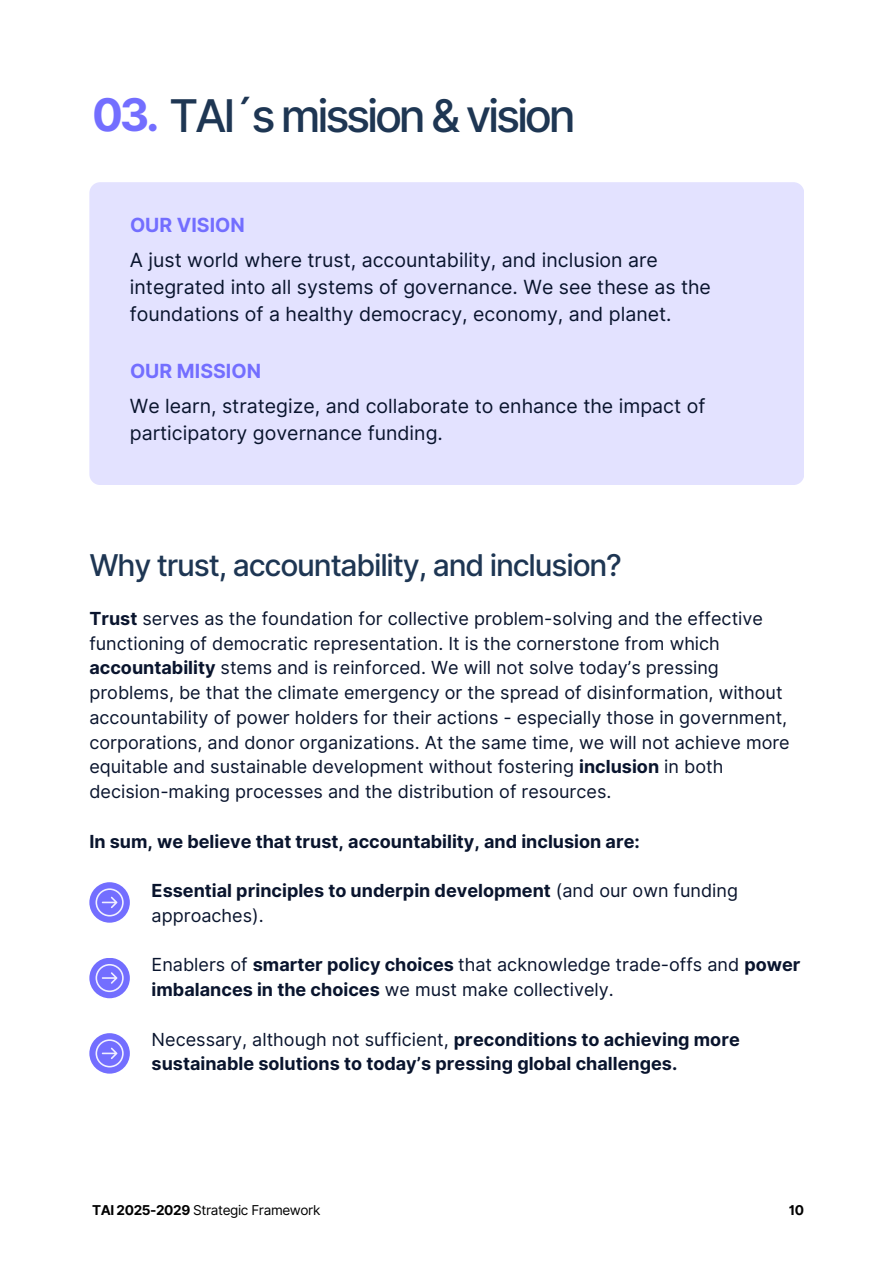
<style>
.page{position:relative;width:894px;height:1264px;background:#fff}
.page>*{position:absolute;margin:0;border:0;box-sizing:border-box;transform-origin:0 0}
.t1{font:500 45px "Inter";letter-spacing:-.07em;color:#1e3653}
.t2{font:500 30px "Inter";letter-spacing:-.04em;color:#1e3653}
.t3{font:19.5px/27px "Inter";color:#09142d}
.t4{font:700 19.5px "Inter";color:#736eff}
.t5{font:18px/24.8px "Inter";color:#09142d}
.t6{font:700 18px/24.8px "Inter";color:#09142d}
.t7{font:13.5px "Inter";letter-spacing:-.03em;color:#000}
.t8{font:700 13.5px "Inter";color:#000}
.s1{font-weight:700;color:#736eff}
.s2{font-weight:700}
.s3{font-weight:400}
</style>
<div class="page">
<div style="left:89px;top:182px;width:715px;height:303px;background:#e3e2ff;border-radius:11px"></div>
<div style="left:89px;top:882px;width:41px;height:40px;background:#736eff;border-radius:50%"></div>
<div style="left:89px;top:957px;width:41px;height:41px;background:#736eff;border-radius:50%"></div>
<div style="left:89px;top:1033px;width:41px;height:40px;background:#736eff;border-radius:50%"></div>
<svg style="left:95px;top:888px;width:29px;height:28px"></svg>
<svg style="left:95px;top:963px;width:29px;height:29px"></svg>
<svg style="left:95px;top:1039px;width:29px;height:28px"></svg>
<h1 class="t1" style="left:92px;top:88px;width:485px"><span class="s1">03.</span> TAI´s mission &amp; vision</h1>
<h5 class="t4" style="left:130px;top:213px;width:116px">OUR VISION</h5>
<h5 class="t3" style="left:130px;top:246px;width:582px">A just world where trust, accountability, and inclusion are integrated into all systems of governance. We see these as the foundations of a healthy democracy, economy, and planet.</h5>
<h3 class="t4" style="left:130px;top:359px;width:132px">OUR MISSION</h3>
<h2 class="t3" style="left:130px;top:392px;width:577px">We learn, strategize, and collaborate to enhance the impact of participatory governance funding.</h2>
<h3 class="t2" style="left:89px;top:547px;width:534px">Why trust, accountability, and inclusion?</h3>
<h5 class="t5" style="left:89px;top:606px;width:701px"><span class="s2">Trust</span> serves as the foundation for collective problem-solving and the effective functioning of democratic representation. It is the cornerstone from which <span class="s2">accountability</span> stems and is reinforced. We will not solve today’s pressing problems, be that the climate emergency or the spread of disinformation, without accountability of power holders for their actions - especially those in government, corporations, and donor organizations. At the same time, we will not achieve more equitable and sustainable development without fostering <span class="s2">inclusion</span> in both decision-making processes and the distribution of resources.</h5>
<h4 class="t6" style="left:89px;top:828px;width:552px">In sum, we believe that trust, accountability, and inclusion are:</h4>
<p class="t6" style="left:152px;top:878px;width:587px">Essential principles to underpin development <span class="s3">(and our own funding approaches).</span></p>
<p class="t5" style="left:152px;top:952px;width:650px">Enablers of <span class="s2">smarter policy choices</span> that acknowledge trade-offs and <span class="s2">power imbalances in the choices</span> we must make collectively.</p>
<p class="t6" style="left:152px;top:1026px;width:589px"><span class="s3">Necessary, although not sufficient,</span> preconditions to achieving more sustainable solutions to today’s pressing global challenges.</p>
<h5 class="t7" style="left:92px;top:1202px;width:230px"><span class="s2">TAI 2025-2029</span> Strategic Framework</h5>
<h5 class="t8" style="left:788px;top:1202px;width:17px">10</h5>
</div>
